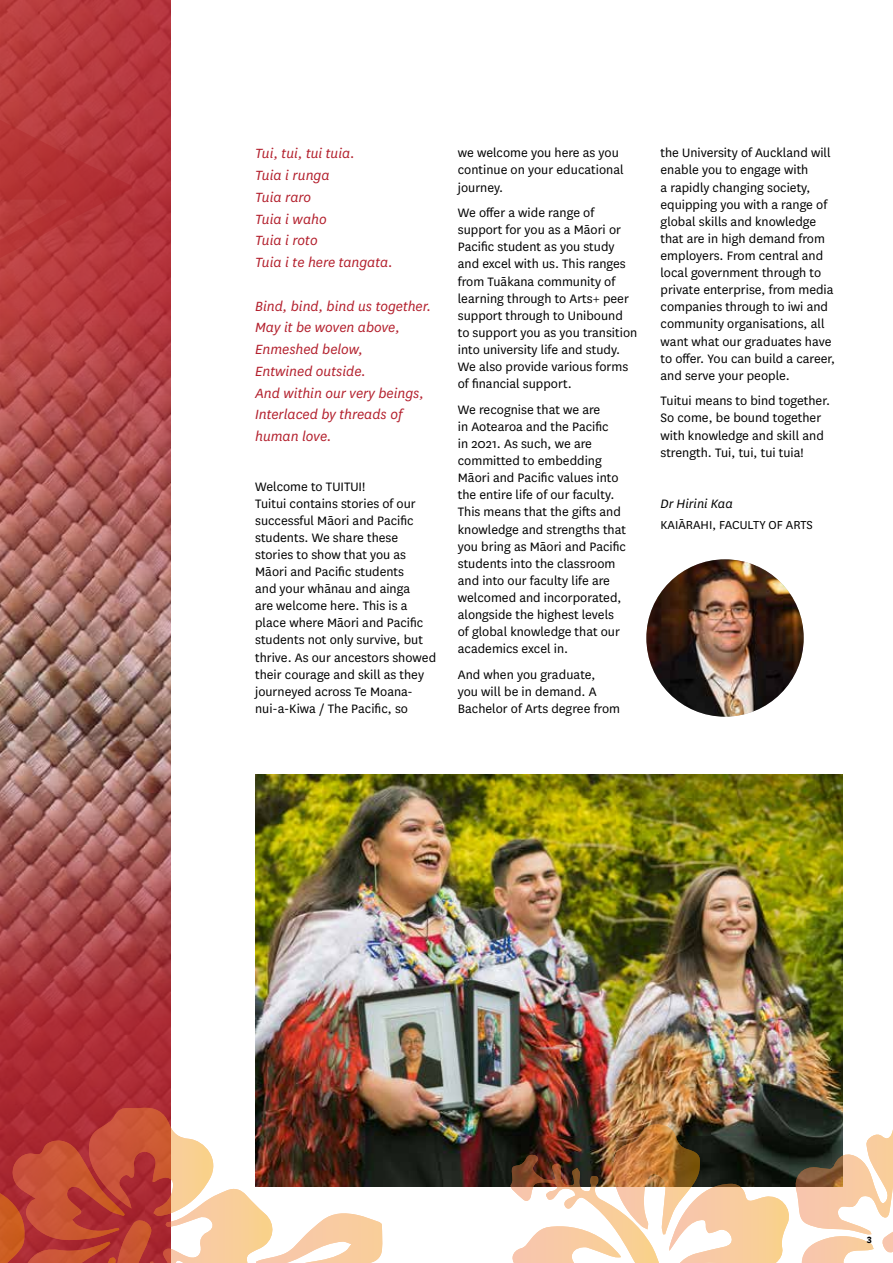
<style>
.page{position:relative;width:893px;height:1263px;background:#fff}
.page>*{position:absolute;margin:0;border:0;box-sizing:border-box;transform-origin:0 0}
.t1{font:italic 15.6px/21.8px "National";color:#b3202d}
.t2{font:14.25px/17.1px "National";color:#000}
.t3{font:italic 14.25px "National";color:#000}
.t4{font:13.5px "National";color:#000}
.t5{font:700 10.5px "National";color:#000}
</style>
<div class="page">
<svg style="left:0;top:745px;width:170px;height:362px;background:#a74a4b"></svg>
<img style="left:255px;top:775px;width:587px;height:411px">
<img style="left:646px;top:559px;width:158px;height:158px;border-radius:79px">
<svg style="left:0;top:0;width:170px;height:745px;background:#ad4e4d"></svg>
<svg style="left:0;top:1107px;width:439px;height:156px"></svg>
<img style="left:510px;top:1123px;width:383px;height:140px">
<p class="t1" style="left:255px;top:142px;width:139px">Tui, tui, tui tuia.<br>Tuia i runga<br>Tuia raro<br>Tuia i waho<br>Tuia i roto<br>Tuia i te here tangata.</p>
<p class="t1" style="left:255px;top:294px;width:178px">Bind, bind, bind us together.<br>May it be woven above,<br>Enmeshed below,<br>Entwined outside.<br>And within our very beings,<br>Interlaced by threads of human love.</p>
<p class="t2" style="left:255px;top:477px;width:183px">Welcome to TUITUI!<br>Tuitui contains stories of our successful Māori and Pacific students. We share these stories to show that you as<br>Māori and Pacific students<br>and your whānau and ainga<br>are welcome here. This is a place where Māori and Pacific students not only survive, but thrive. As our ancestors showed their courage and skill as they journeyed across Te Moana&shy;nui-a-Kiwa / The Pacific, so</p>
<p class="t2" style="left:458px;top:144px;width:167px">we welcome you here as you continue on your educational journey.</p>
<p class="t2" style="left:458px;top:204px;width:181px">We offer a wide range of support for you as a Māori or<br>Pacific student as you study and excel with us. This ranges from Tuākana community of learning through to Arts+ peer support through to Unibound to support you as you transition into university life and study.<br>We also provide various forms of financial support.</p>
<p class="t2" style="left:458px;top:400px;width:170px">We recognise that we are<br>in Aotearoa and the Pacific<br>in 2021. As such, we are committed to embedding<br>Māori and Pacific values into the entire life of our faculty.<br>This means that the gifts and knowledge and strengths that you bring as Māori and Pacific students into the classroom and into our faculty life are welcomed and incorporated, alongside the highest levels of global knowledge that our academics excel in.</p>
<p class="t2" style="left:458px;top:665px;width:164px">And when you graduate,<br>you will be in demand. A<br>Bachelor of Arts degree from</p>
<p class="t2" style="left:660px;top:144px;width:176px">the University of Auckland will enable you to engage with<br>a rapidly changing society, equipping you with a range of global skills and knowledge that are in high demand from employers. From central and local government through to private enterprise, from media companies through to iwi and community organisations, all want what our graduates have to offer. You can build a career, and serve your people.</p>
<p class="t2" style="left:660px;top:392px;width:171px">Tuitui means to bind together.<br>So come, be bound together with knowledge and skill and strength. Tui, tui, tui tuia!</p>
<p class="t3" style="left:660px;top:495px;width:74px">Dr Hirini Kaa</p>
<p class="t4" style="left:660px;top:516px;width:154px">KAI¯ARAHI, FACULTY OF ARTS</p>
<p class="t5" style="left:867px;top:1232px;width:7px">3</p>
</div>
